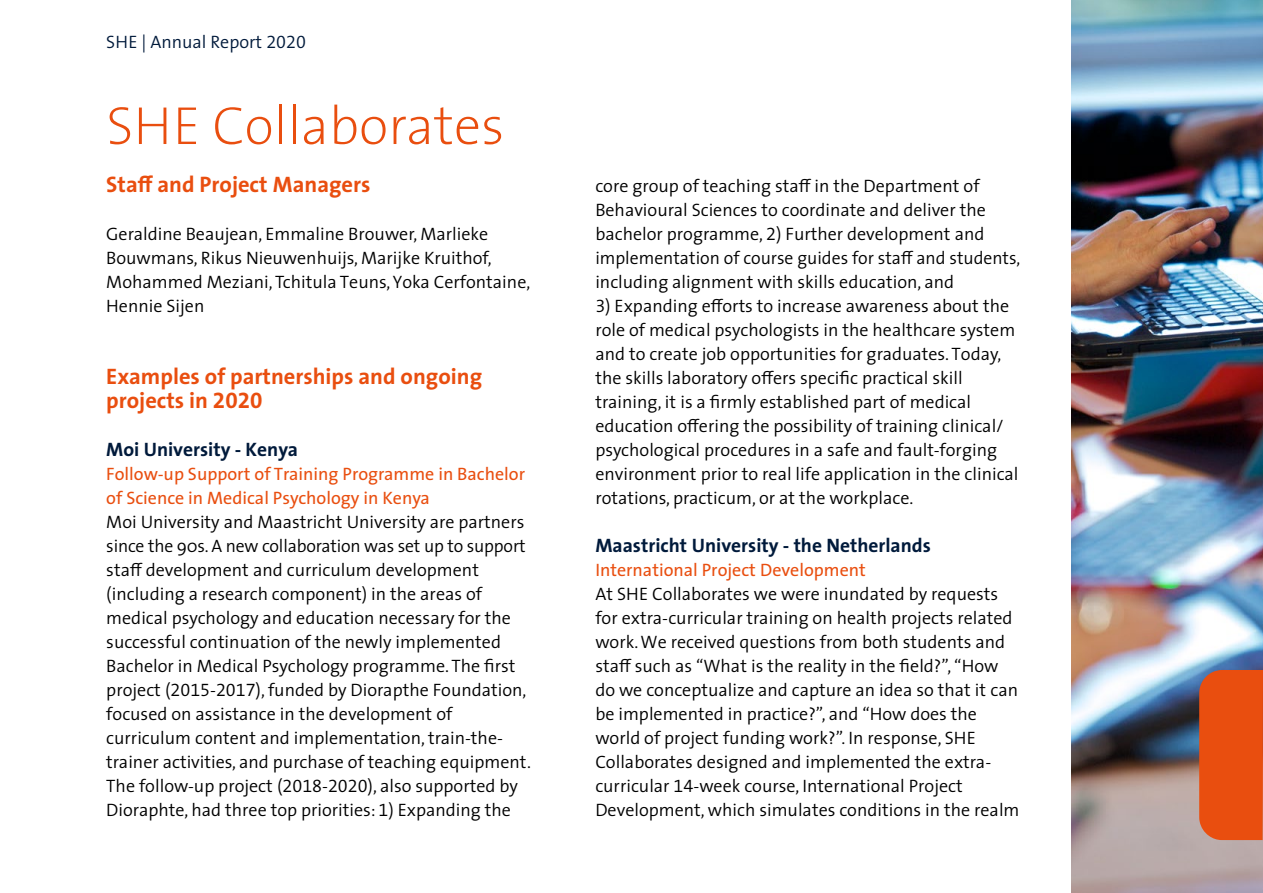
<style>
.page{position:relative;width:1263px;height:893px;background:#fff}
.page>*{position:absolute;margin:0;border:0;box-sizing:border-box;transform-origin:0 0}
.t1{font:200 54px "The Sans";color:#e94e0f}
.t2{font:700 22.5px/24px "The Sans";color:#e94e0f}
.t3{font:700 19.5px "The Sans";color:#001a3b}
.t4{font:300 18px/24px "The Sans";color:#000}
.t5{font:18px/24px "The Sans";color:#e94e0f}
.t6{font:300 18px "The Sans";color:#001a3b}
.s1{font-family:"The Sans Semi Light Expert";font-weight:400}
.s2{font-family:"The Sans Bold Expert";font-weight:400}
</style>
<div class="page">
<img style="left:1071px;top:0;width:192px;height:893px">
<div style="left:1199px;top:670px;width:64px;height:170px;background:#e94e0f"></div>
<p class="t6" style="left:106px;top:27px;width:201px">SHE | Annual Report <span class="s1">2020</span></p>
<h1 class="t1" style="left:106px;top:97px;width:400px">SHE Collaborates</h1>
<p class="t2" style="left:106px;top:172px;width:266px">Staff and Project Managers</p>
<p class="t4" style="left:106px;top:222px;width:425px">Geraldine Beaujean, Emmaline Brouwer, Marlieke Bouwmans, Rikus Nieuwenhuijs, Marijke Kruithof, Mohammed Meziani, Tchitula Teuns, Yoka Cerfontaine, Hennie Sijen</p>
<p class="t2" style="left:106px;top:364px;width:377px">Examples of partnerships and ongoing projects in <span class="s2">2020</span></p>
<p class="t3" style="left:106px;top:433px;width:193px">Moi University - Kenya</p>
<p class="t5" style="left:106px;top:462px;width:420px">Follow-up Support of Training Programme in Bachelor of Science in Medical Psychology in Kenya</p>
<p class="t4" style="left:106px;top:510px;width:426px">Moi University and Maastricht University are partners since the 90s. A new collaboration was set up to support staff development and curriculum development (including a research component) in the areas of medical psychology and education necessary for the successful continuation of the newly implemented Bachelor in Medical Psychology programme. The first project (<span class="s1">2015</span>-<span class="s1">2017</span>), funded by Diorapthe Foundation, focused on assistance in the development of curriculum content and implementation, train-the&shy;trainer activities, and purchase of teaching equipment.<br>The follow-up project (<span class="s1">2018</span>-<span class="s1">2020</span>), also supported by Dioraphte, had three top priorities: <span class="s1">1</span>) Expanding the</p>
<p class="t4" style="left:595px;top:173px;width:426px">core group of teaching staff in the Department of Behavioural Sciences to coordinate and deliver the bachelor programme, <span class="s1">2</span>) Further development and implementation of course guides for staff and students, including alignment with skills education, and</p>
<p class="t4" style="left:595px;top:293px;width:425px"><span class="s1">3</span>) Expanding efforts to increase awareness about the role of medical psychologists in the healthcare system and to create job opportunities for graduates. Today, the skills laboratory offers specific practical skill training, it is a firmly established part of medical education offering the possibility of training clinical/ psychological procedures in a safe and fault-forging environment prior to real life application in the clinical rotations, practicum, or at the workplace.</p>
<p class="t3" style="left:595px;top:529px;width:337px">Maastricht University - the Netherlands</p>
<p class="t5" style="left:595px;top:557px;width:272px">International Project Development</p>
<p class="t4" style="left:595px;top:581px;width:426px">At SHE Collaborates we were inundated by requests for extra-curricular training on health projects related work. We received questions from both students and staff such as “What is the reality in the field?”, “How do we conceptualize and capture an idea so that it can be implemented in practice?”, and “How does the world of project funding work?”. In response, SHE Collaborates designed and implemented the extra&shy;curricular <span class="s1">14</span>-week course, International Project Development, which simulates conditions in the realm</p>
</div>
